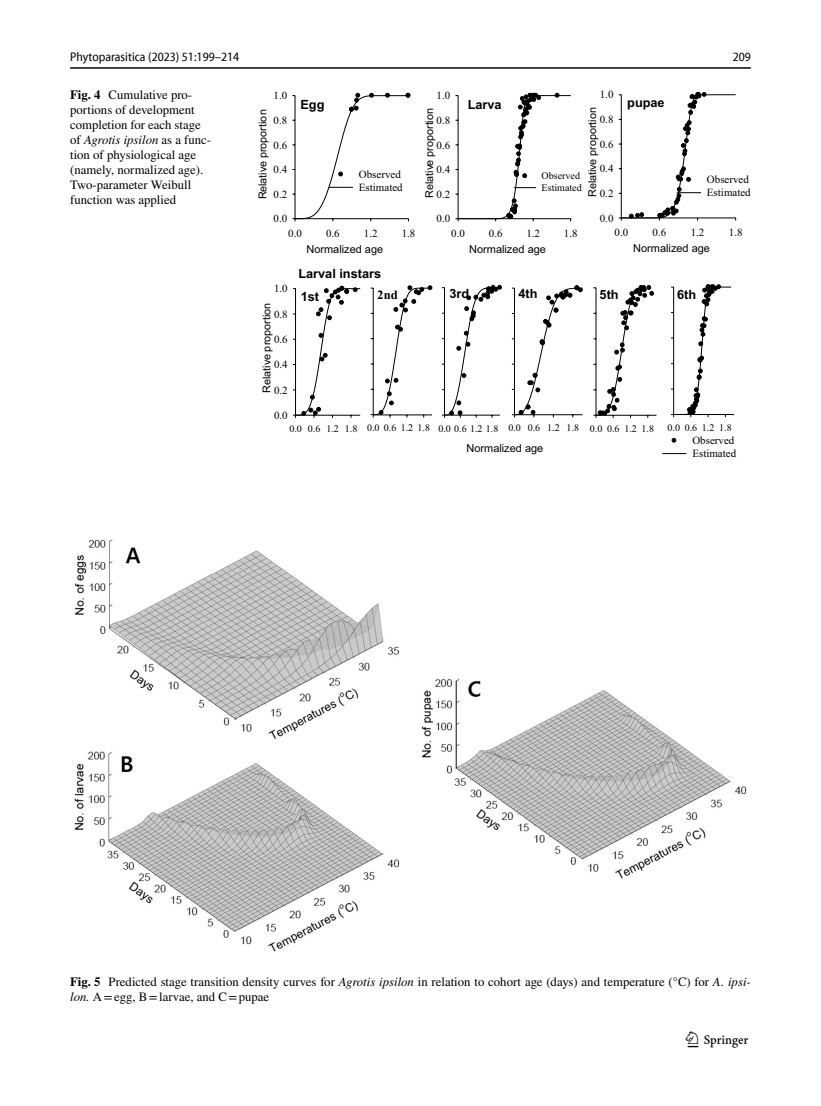
<style>
.page{position:relative;width:821px;height:1106px;background:#fff}
.page>*{position:absolute;margin:0;border:0;box-sizing:border-box;transform-origin:0 0}
.t1{font:22.5px "Springnew Regular 3";color:#000}
.t2{font:12.75px/15px "STIX";color:#000}
.t3{font:semi-condensed 12.75px "Myriad Pro Unic";color:#000}
.t4{font:12.75px "Arial Bold MT2";color:#000}
.t5{font:12.75px "Arial Bold MT6";color:#000}
.t6{font:12.75px "Arial Bold MT3";color:#000}
.t7{font:700 12.75px "Arial";color:#000}
.t8{font:700 12.75px "Times New Roman";color:#000}
.t9{font:12.75px "Arial Bold MT4";color:#000}
.t10{font:12.75px "Arial Bold MT5";color:#000}
.t11{font:12.75px "Myriad Pro Unic Semi Condensed 2";color:#000}
.t12{font:10.95px/12.9px "Times New Roman";color:#000}
.t13{font:10.95px "Arial MT3";color:#000}
.t14{font:10.8px "Arial MT3";color:#000}
.t15{font:10.05px/11.6px "Times New Roman";color:#000}
.s1{font-weight:700}
.s2{font-style:italic}
</style>
<div class="page">
<hr style="left:70px;top:67px;width:680px;height:2px;background:#000">
<svg style="left:292px;top:93px;width:118px;height:128px"></svg>
<svg style="left:293px;top:286px;width:68px;height:132px"></svg>
<svg style="left:370px;top:285px;width:63px;height:132px"></svg>
<svg style="left:512px;top:285px;width:71px;height:132px"></svg>
<hr style="left:596px;top:415px;width:60px;height:1px;background:#000">
<svg style="left:593px;top:285px;width:61px;height:133px"></svg>
<hr style="left:673px;top:414px;width:61px;height:1px;background:#000">
<svg style="left:671px;top:284px;width:60px;height:133px"></svg>
<svg style="left:672px;top:438px;width:4px;height:4px"></svg>
<svg style="left:662px;top:453px;width:24px;height:1px"></svg>
<svg style="left:618px;top:92px;width:118px;height:128px"></svg>
<svg style="left:455px;top:93px;width:116px;height:128px"></svg>
<svg style="left:442px;top:285px;width:59px;height:133px"></svg>
<img style="left:74px;top:539px;width:672px;height:412px">
<p class="t3" style="left:70px;top:52px;width:171px">Phytoparasitica (2023) 51:199–214</p>
<p class="t2" style="left:70px;top:88px;width:142px"><span class="s1">Fig. 4</span> Cumulative pro&shy;portions of development completion for each stage of <span class="s2">Agrotis ipsilon</span> as a func&shy;tion of physiological age (namely, normalized age).<br>Two-parameter Weibull function was applied</p>
<p class="t6" style="left:300px;top:95px;width:26px">Egg</p>
<p class="t13" style="left:306px;top:241px;width:78px">Normalized age</p>
<p class="t12" style="left:273px;top:89px;width:15px">1.0</p>
<p class="t14" style="left:255px;top:199px;width:91px;rotate:-90deg">R noi t roporpevi tale</p>
<p class="t12" style="left:273px;top:114px;width:15px">0.8</p>
<p class="t12" style="left:273px;top:138px;width:15px">0.6</p>
<p class="t12" style="left:273px;top:163px;width:15px">0.4</p>
<p class="t12" style="left:359px;top:168px;width:45px">Observed<br>Estimated</p>
<p class="t12" style="left:273px;top:187px;width:15px">0.2</p>
<p class="t12" style="left:273px;top:212px;width:15px">0.0</p>
<p class="t12" style="left:288px;top:227px;width:15px">0.0</p>
<p class="t12" style="left:326px;top:227px;width:15px">0.6</p>
<p class="t12" style="left:364px;top:227px;width:15px">1.2</p>
<p class="t12" style="left:402px;top:227px;width:15px">1.8</p>
<p class="t12" style="left:274px;top:282px;width:15px">1.0</p>
<p class="t14" style="left:259px;top:392px;width:91px;rotate:-90deg">R noi t roporpevi tale</p>
<p class="t12" style="left:274px;top:307px;width:15px">0.8</p>
<p class="t12" style="left:274px;top:333px;width:15px">0.6</p>
<p class="t12" style="left:274px;top:358px;width:15px">0.4</p>
<p class="t12" style="left:274px;top:383px;width:15px">0.2</p>
<p class="t12" style="left:274px;top:408px;width:15px">0.0</p>
<p class="t4" style="left:298px;top:265px;width:84px">Larval instars</p>
<p class="t6" style="left:301px;top:287px;width:20px">1st</p>
<p class="t8" style="left:377px;top:285px;width:22px">2nd</p>
<p class="t11" style="left:733px;top:52px;width:20px">209</p>
<p class="t12" style="left:436px;top:89px;width:15px">1.0</p>
<p class="t14" style="left:422px;top:198px;width:91px;rotate:-90deg">R noi t roporpevi tale</p>
<p class="t12" style="left:436px;top:114px;width:15px">0.8</p>
<p class="t12" style="left:436px;top:138px;width:15px">0.6</p>
<p class="t12" style="left:436px;top:163px;width:15px">0.4</p>
<p class="t12" style="left:436px;top:187px;width:15px">0.2</p>
<p class="t7" style="left:468px;top:96px;width:35px">Larva</p>
<p class="t12" style="left:600px;top:88px;width:15px">1.0</p>
<p class="t14" style="left:585px;top:197px;width:91px;rotate:-90deg">R noi t roporpevi tale</p>
<p class="t12" style="left:600px;top:113px;width:15px">0.8</p>
<p class="t12" style="left:600px;top:137px;width:15px">0.6</p>
<p class="t12" style="left:600px;top:162px;width:15px">0.4</p>
<p class="t15" style="left:541px;top:170px;width:42px">Observed<br>Estimated</p>
<p class="t12" style="left:600px;top:187px;width:15px">0.2</p>
<p class="t5" style="left:627px;top:94px;width:39px">pupae</p>
<p class="t12" style="left:707px;top:173px;width:45px">Observed<br>Estimated</p>
<p class="t12" style="left:436px;top:212px;width:15px">0.0</p>
<p class="t12" style="left:600px;top:211px;width:15px">0.0</p>
<p class="t12" style="left:451px;top:227px;width:15px">0.0</p>
<p class="t12" style="left:489px;top:227px;width:15px">0.6</p>
<p class="t12" style="left:526px;top:227px;width:15px">1.2</p>
<p class="t12" style="left:564px;top:227px;width:15px">1.8</p>
<p class="t12" style="left:614px;top:226px;width:15px">0.0</p>
<p class="t12" style="left:652px;top:226px;width:15px">0.6</p>
<p class="t12" style="left:690px;top:226px;width:15px">1.2</p>
<p class="t12" style="left:729px;top:226px;width:15px">1.8</p>
<p class="t13" style="left:469px;top:241px;width:78px">Normalized age</p>
<p class="t13" style="left:633px;top:240px;width:78px">Normalized age</p>
<p class="t4" style="left:449px;top:284px;width:21px">3rd</p>
<p class="t9" style="left:518px;top:285px;width:21px">4th</p>
<p class="t10" style="left:599px;top:285px;width:21px">5th</p>
<p class="t5" style="left:677px;top:286px;width:21px">6th</p>
<p class="t15" style="left:289px;top:422px;width:69px">0.0 0.6 1.2 1.8</p>
<p class="t15" style="left:367px;top:422px;width:64px">0.0 0.6 1.2 1.8</p>
<p class="t15" style="left:438px;top:422px;width:62px">0.0 0.6 1.2 1.8</p>
<p class="t15" style="left:508px;top:422px;width:72px">0.0 0.6 1.2 1.8</p>
<p class="t13" style="left:466px;top:440px;width:78px">Normalized age</p>
<p class="t15" style="left:590px;top:422px;width:66px">0.0 0.6 1.2 1.8</p>
<p class="t15" style="left:667px;top:422px;width:66px">0.0 0.6 1.2 1.8</p>
<p class="t12" style="left:692px;top:434px;width:45px">Observed<br>Estimated</p>
<p class="t2" style="left:70px;top:975px;width:682px"><span class="s1">Fig. 5</span> Predicted stage transition density curves for <span class="s2">Agrotis ipsilon</span> in relation to cohort age (days) and temperature (°C) for <span class="s2">A. ipsi&shy;lon.</span> A=egg, B=larvae, and C=pupae</p>
<h1 class="t1" style="left:687px;top:1031px;width:62px">1 3</h1>
</div>
